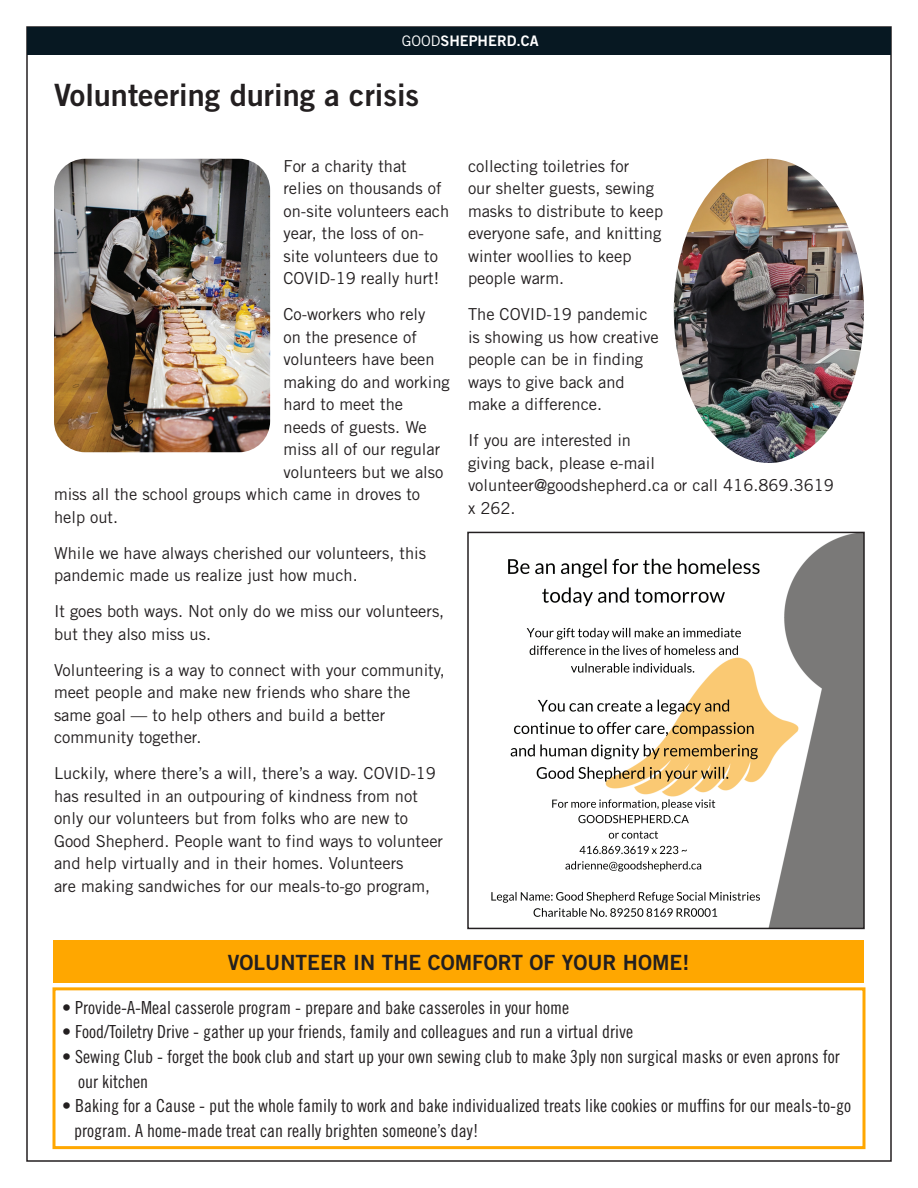
<style>
.page{position:relative;width:918px;height:1188px;background:#fff}
.page>*{position:absolute;margin:0;border:0;box-sizing:border-box;transform-origin:0 0}
.t1{font:30.75px "Trade Gothic Bold Two";color:#231f20}
.t2{font:21px "Trade Gothic Bold Two";color:#231f20}
.t3{font:18px/24.6px "Trade Gothic Cond Eighteen";color:#231f20}
.t4{font:16.5px/22.5px "Trade Gothic";color:#231f20}
.t5{font:14.55px "Trade Gothic Bold Two";color:#fff}
.s1{font-family:"Trade Gothic"}
</style>
<div class="page">
<div style="left:53px;top:940px;width:811px;height:42px;background:#ffa700"></div>
<img style="left:491px;top:535px;width:371px;height:391px">
<div style="left:467px;top:532px;width:398px;height:397px;border:2px solid #231f20"></div>
<img style="left:54px;top:159px;width:216px;height:293px">
<div style="left:52px;top:987px;width:814px;height:162px;border:3px solid #ffa700"></div>
<img style="left:674px;top:159px;width:190px;height:304px">
<div style="left:27px;top:27px;width:864px;height:27px;background:#071822"></div>
<p class="t5" style="left:402px;top:32px;width:138px"><span class="s1">GOOD</span>SHEPHERD.CA</p>
<h1 class="t1" style="left:54px;top:76px;width:367px">Volunteering during a crisis</h1>
<p class="t4" style="left:284px;top:154px;width:167px">For a charity that<br>relies on thousands of on-site volunteers each year, the loss of on&shy;site volunteers due to<br>COVID-19 really hurt!</p>
<p class="t4" style="left:284px;top:303px;width:144px">Co-workers who rely</p>
<p class="t4" style="left:284px;top:325px;width:135px">on the presence of</p>
<p class="t4" style="left:284px;top:348px;width:153px">volunteers have been</p>
<p class="t4" style="left:284px;top:370px;width:168px">making do and working</p>
<p class="t4" style="left:284px;top:393px;width:121px">hard to meet the</p>
<p class="t4" style="left:284px;top:415px;width:145px">needs of guests. We</p>
<p class="t4" style="left:284px;top:438px;width:158px">miss all of our regular</p>
<p class="t4" style="left:284px;top:460px;width:161px">volunteers but we also</p>
<p class="t4" style="left:54px;top:483px;width:368px">miss all the school groups which came in droves to</p>
<p class="t4" style="left:54px;top:505px;width:66px">help out.</p>
<p class="t4" style="left:54px;top:541px;width:374px">While we have always cherished our volunteers, this pandemic made us realize just how much.</p>
<p class="t4" style="left:54px;top:600px;width:392px">It goes both ways. Not only do we miss our volunteers, but they also miss us.</p>
<p class="t4" style="left:54px;top:658px;width:392px">Volunteering is a way to connect with your community, meet people and make new friends who share the same goal — to help others and build a better community together.</p>
<p class="t4" style="left:54px;top:762px;width:391px">Luckily, where there’s a will, there’s a way. COVID-19 has resulted in an outpouring of kindness from not only our volunteers but from folks who are new to Good Shepherd. People want to find ways to volunteer and help virtually and in their homes. Volunteers<br>are making sandwiches for our meals-to-go program,</p>
<p class="t4" style="left:468px;top:154px;width:197px">collecting toiletries for<br>our shelter guests, sewing masks to distribute to keep everyone safe, and knitting winter woollies to keep people warm.</p>
<p class="t4" style="left:468px;top:303px;width:192px">The COVID-19 pandemic is showing us how creative people can be in finding ways to give back and make a difference.</p>
<p class="t4" style="left:468px;top:429px;width:368px">If you are interested in<br>giving back, please e-mail volunteer@goodshepherd.ca or call 416.869.3619 x 262.</p>
<p class="t2" style="left:228px;top:949px;width:463px">VOLUNTEER IN THE COMFORT OF YOUR HOME!</p>
<p class="t3" style="left:62px;top:995px;width:508px">• Provide-A-Meal casserole program - prepare and bake casseroles in your home</p>
<p class="t3" style="left:62px;top:1020px;width:572px">• Food/Toiletry Drive - gather up your friends, family and colleagues and run a virtual drive</p>
<p class="t3" style="left:78px;top:1044px;width:763px;text-indent:-16px">• Sewing Club - forget the book club and start up your own sewing club to make 3ply non surgical masks or even aprons for our kitchen</p>
<p class="t3" style="left:74px;top:1093px;width:778px;text-indent:-12px">• Baking for a Cause - put the whole family to work and bake individualized treats like cookies or muffins for our meals-to-go program. A home-made treat can really brighten someone’s day!</p>
</div>
